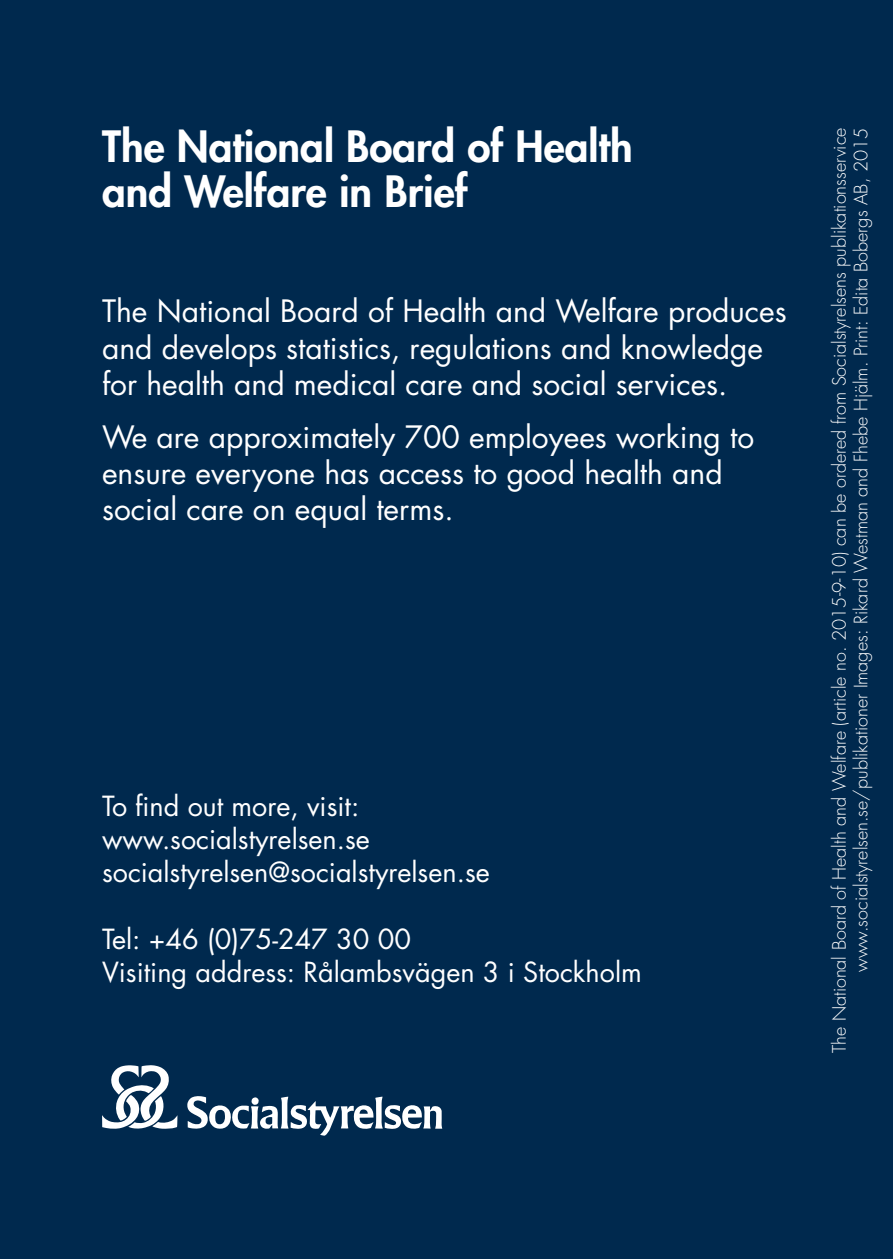
<style>
.page{position:relative;width:893px;height:1259px;background:#00294e}
.page>*{position:absolute;margin:0;border:0;box-sizing:border-box;transform-origin:0 0}
.t1{font:800 42px/45px "Futura Std";color:#fff}
.baksida{font:30px/36px "Futura Std";color:#fff}
.t2{font:27px/33px "Futura Std";color:#fff}
.t3{font:300 18px/21.6px "Futura Std";color:#fff;text-align:right}
</style>
<div class="page">
<svg style="left:102px;top:1065px;width:75px;height:64px"></svg>
<svg style="left:187px;top:1096px;width:255px;height:39px"></svg>
<p class="t1" style="left:102px;top:124px;width:532px">The National Board of Health and Welfare in Brief</p>
<p class="baksida" style="left:102px;top:294px;width:686px">The National Board of Health and Welfare produces and develops statistics, regulations and knowledge for health and medical care and social services.</p>
<p class="baksida" style="left:102px;top:419px;width:654px">We are approximately 700 employees working to ensure everyone has access to good health and social care on equal terms.</p>
<p class="t2" style="left:102px;top:790px;width:259px">To find out more, visit:</p>
<p class="t2" style="left:102px;top:823px;width:389px">www.socialstyrelsen.se socialstyrelsen@socialstyrelsen.se</p>
<p class="t2" style="left:102px;top:923px;width:541px">Tel: +46 (0)75-247 30 00<br>Visiting address: Rålambsvägen 3 i Stockholm</p>
<p class="t3" style="left:829px;top:1053px;width:927px;rotate:-90deg">The National Board of Health and Welfare (article no. 2015-9-10) can be ordered from Socialstyrelsens publikationsservice www.socialstyrelsen.se/publikationer Images: Rikard Westman and Fhebe Hjälm. Print: Edita Bobergs AB, 2015</p>
</div>
